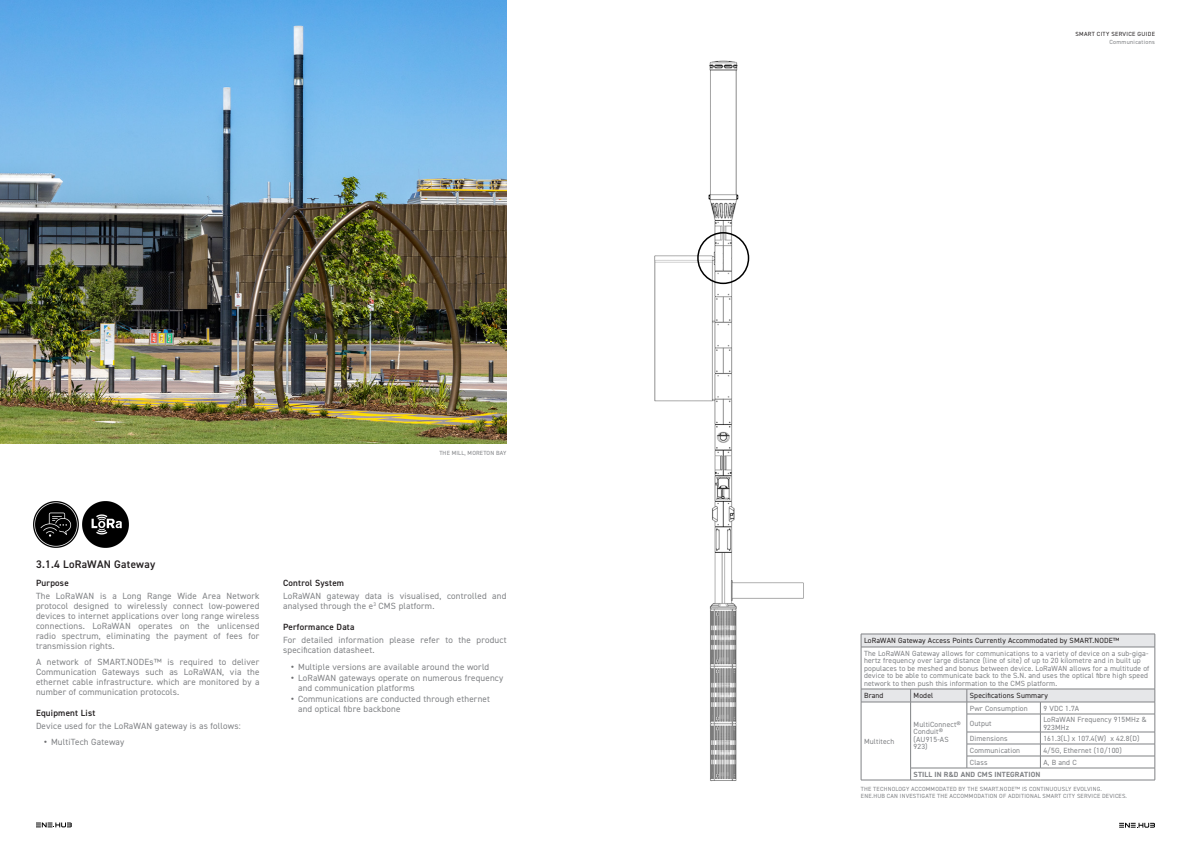
<style>
.page{position:relative;width:1191px;height:842px;background:#fff}
.page>*{position:absolute;margin:0;border:0;box-sizing:border-box;transform-origin:0 0}
._0_1_1_Sub_Subtitle{font:600 11px "DIN2014";letter-spacing:.025em;color:#231f20}
.Body_Copy{font:9px/10px "DIN2014";letter-spacing:.02em;color:#808285}
.Service_Subtitles__s{font:600 9px "DIN2014";letter-spacing:.025em;color:#231f20}
.t1{font:7.5px/7.5px "DIN2014";letter-spacing:.02em;color:#808285}
.t2{font:7.5px "DIN2014";letter-spacing:.02em;color:#231f20}
.t3{font:700 7.5px "DIN2014";letter-spacing:.02em;color:#808285}
.t4{font:6px/7px "DIN2014";letter-spacing:.03em;color:#808285}
.t5{font:6px "DIN2014";letter-spacing:.05em;color:#231f20}
.t6{font:6px "DIN2014";letter-spacing:.05em;color:#808285}
.s1{font-weight:700;font-size:9.5px;color:#6c6d70}
</style>
<div class="page">
<img style="left:654px;top:60px;width:150px;height:722px">
<div style="left:697px;top:232px;width:52px;height:52px;border:2px solid #000;border-radius:50%"></div>
<svg style="left:1119px;top:823px;width:36px;height:5px"></svg>
<hr style="left:861px;top:780px;width:49px;height:1px;background:#808285">
<hr style="left:910px;top:780px;width:56px;height:1px;background:#808285">
<hr style="left:966px;top:780px;width:74px;height:1px;background:#808285">
<hr style="left:1040px;top:780px;width:115px;height:1px;background:#808285">
<svg style="left:861px;top:634px;width:294px;height:146px"></svg>
<img style="left:33px;top:502px;width:46px;height:45px">
<img style="left:83px;top:502px;width:46px;height:45px">
<svg style="left:36px;top:822px;width:36px;height:5px"></svg>
<img style="left:0;top:0;width:506px;height:444px">
<p class="t4" style="left:439px;top:449px;width:69px">THE MILL, MORETON BAY</p>
<p class="_0_1_1_Sub_Subtitle" style="left:36px;top:556px;width:121px">3.1.4 LoRaWAN Gateway</p>
<p class="Service_Subtitles__s" style="left:36px;top:577px;width:34px">Purpose</p>
<p class="Body_Copy" style="left:36px;top:591px;width:225px;text-align:justify">The LoRaWAN is a Long Range Wide Area Network protocol designed to wirelessly connect low-powered devices to internet applications over long range wireless connections. LoRaWAN operates on the unlicensed radio spectrum, eliminating the payment of fees for transmission rights.</p>
<p class="Body_Copy" style="left:36px;top:657px;width:225px;text-align:justify">A network of SMART.NODEs™ is required to deliver Communication Gateways such as LoRaWAN, via the ethernet cable infrastructure. which are monitored by a number of communication protocols.</p>
<p class="Service_Subtitles__s" style="left:36px;top:706px;width:61px">Equipment List</p>
<p class="Body_Copy" style="left:36px;top:720px;width:206px">Device used for the LoRaWAN gateway is as follows:</p>
<p class="Body_Copy" style="left:44px;top:737px;width:82px"><span class="s1">•</span> MultiTech Gateway</p>
<p class="Service_Subtitles__s" style="left:283px;top:577px;width:63px">Control System</p>
<p class="Body_Copy" style="left:283px;top:591px;width:225px">LoRaWAN gateway data is visualised, controlled and analysed through the e<sup>3</sup> CMS platform.</p>
<p class="Service_Subtitles__s" style="left:283px;top:621px;width:73px">Performance Data</p>
<p class="Body_Copy" style="left:283px;top:634px;width:225px">For detailed information please refer to the product specification datasheet.</p>
<p class="Body_Copy" style="left:291px;top:661px;width:200px"><span class="s1">•</span> Multiple versions are available around the world</p>
<p class="Body_Copy" style="left:298px;top:672px;width:207px;text-indent:-7px"><span class="s1">•</span> LoRaWAN gateways operate on numerous frequency and communication platforms</p>
<p class="Body_Copy" style="left:298px;top:693px;width:193px;text-indent:-7px"><span class="s1">•</span> Communications are conducted through ethernet and optical fibre backbone</p>
<p class="t5" style="left:1075px;top:30px;width:81px">SMART CITY SERVICE GUIDE</p>
<p class="t6" style="left:1109px;top:38px;width:47px">Communications</p>
<p class="t2" style="left:864px;top:636px;width:257px">LoRaWAN Gateway Access Points Currently Accommodated by SMART.NODE™</p>
<p class="t1" style="left:864px;top:649px;width:287px">The LoRaWAN Gateway allows for communications to a variety of device on a sub-giga&shy;hertz frequency over large distance (line of site) of up to 20 kilometre and in built up populaces to be meshed and bonus between device. LoRaWAN allows for a multitude of device to be able to communicate back to the S.N. and uses the optical fibre high speed network to then push this information to the CMS platform.</p>
<p class="t2" style="left:864px;top:691px;width:21px">Brand</p>
<p class="t2" style="left:913px;top:691px;width:21px">Model</p>
<p class="t2" style="left:969px;top:691px;width:79px">Specifications Summary</p>
<p class="t1" style="left:864px;top:737px;width:32px">Multitech</p>
<p class="t1" style="left:969px;top:704px;width:59px">Pwr Consumption</p>
<p class="t1" style="left:1043px;top:704px;width:37px">9 VDC 1.7A</p>
<p class="t1" style="left:969px;top:719px;width:23px">Output</p>
<p class="t1" style="left:1043px;top:716px;width:105px">LoRaWAN Frequency 915MHz &amp;<br>923MHz</p>
<p class="t1" style="left:969px;top:734px;width:39px">Dimensions</p>
<p class="t1" style="left:1043px;top:734px;width:97px">161.3(L) x 107.4(W) x 42.8(D)</p>
<p class="t1" style="left:969px;top:746px;width:52px">Communication</p>
<p class="t1" style="left:1043px;top:746px;width:80px">4/5G, Ethernet (10/100)</p>
<p class="t1" style="left:969px;top:758px;width:19px">Class</p>
<p class="t1" style="left:1043px;top:758px;width:35px">A, B and C</p>
<p class="t3" style="left:913px;top:769px;width:128px">STILL IN R&amp;D AND CMS INTEGRATION</p>
<p class="t1" style="left:913px;top:720px;width:49px">MultiConnect®<br>Conduit® (AU915-AS<br>923)</p>
<p class="t4" style="left:861px;top:785px;width:267px">THE TECHNOLOGY ACCOMMODATED BY THE SMART.NODE™ IS CONTINUOUSLY EVOLVING.<br>ENE.HUB CAN INVESTIGATE THE ACCOMMODATION OF ADDITIONAL SMART CITY SERVICE DEVICES.</p>
</div>
